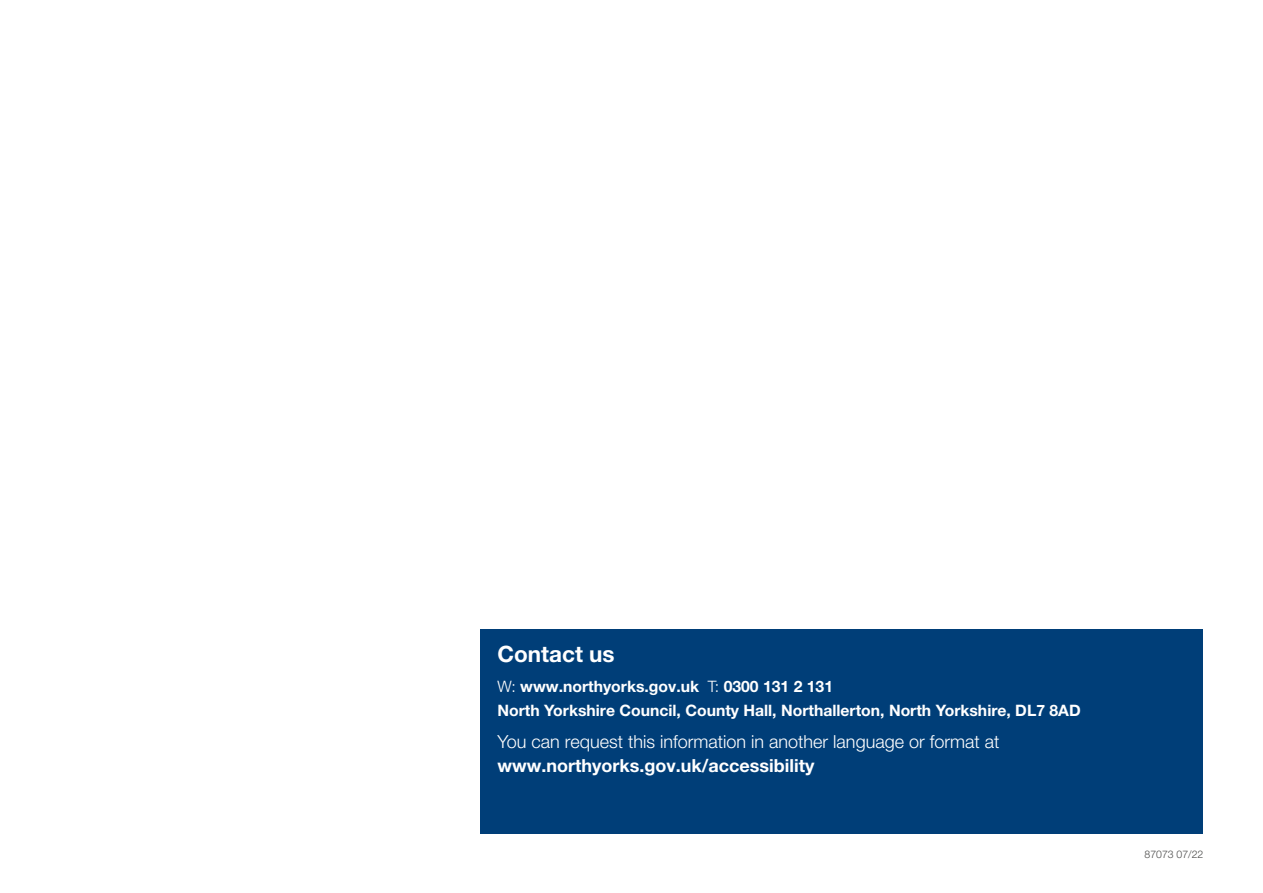
<style>
.page{position:relative;width:1263px;height:893px;background:#fff}
.page>*{position:absolute;margin:0;border:0;box-sizing:border-box;transform-origin:0 0}
.t1{font:700 22.5px "Helvetica Neue LT Std";color:#fff}
.t2{font:300 18px "Helvetica Neue LT Std";color:#fff}
.t3{font:700 18px "Helvetica Neue LT Std";color:#fff}
.t4{font:700 15.75px/23.5px "Helvetica Neue LT Std";color:#fff}
.t5{font:300 10.5px "Helvetica Neue LT Std";color:#4a4a49}
.s1{font-weight:300}
</style>
<div class="page">
<div style="left:480px;top:629px;width:723px;height:204px;background:#003e78"></div>
<p class="t1" style="left:497px;top:640px;width:119px">Contact us</p>
<p class="t4" style="left:497px;top:674px;width:585px"><span class="s1">W:</span> www.northyorks.gov.uk <span class="s1">T:</span> 0300 131 2 131<br>North Yorkshire Council, County Hall, Northallerton, North Yorkshire, DL7 8AD</p>
<p class="t2" style="left:497px;top:731px;width:503px">You can request this information in another language or format at</p>
<p class="t3" style="left:497px;top:755px;width:318px">www.northyorks.gov.uk/accessibility</p>
<p class="t5" style="left:1144px;top:848px;width:60px">87073 07/22</p>
</div>
